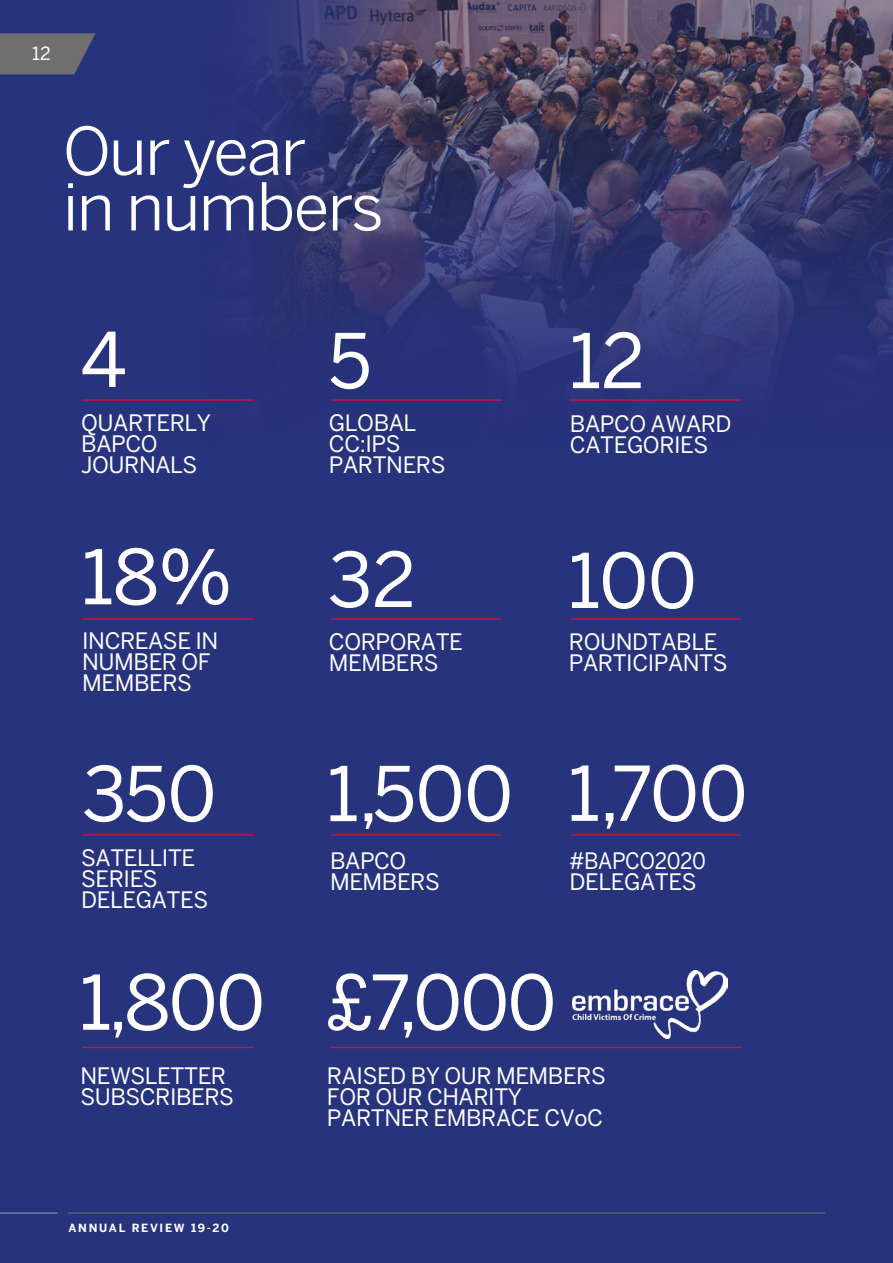
<style>
.page{position:relative;width:893px;height:1263px;background:#28337d}
.page>*{position:absolute;margin:0;border:0;box-sizing:border-box;transform-origin:0 0}
.t1{font:74.7px "Benton Sans";letter-spacing:-.01em;color:#fff}
.t2{font:65.25px/55.5px "Benton Sans";letter-spacing:-.025em;color:#fff}
.t3{font:22.5px/21px "Benton Sans";letter-spacing:-.02em;color:#fff}
.t4{font:22.5px/21px "Benton Sans";letter-spacing:-.02em;color:#fff;scale:.93 1}
.t5{font:18px "Benton Sans";color:#fff}
.t6{font:700 11.25px "Benton Sans";letter-spacing:.15em;color:#fff}
</style>
<div class="page">
<img style="left:253px;top:0;width:640px;height:401px">
<hr style="left:82px;top:399px;width:171px;height:2px;background:#cd1236">
<hr style="left:82px;top:1047px;width:171px;height:1px;background:#cd1236">
<hr style="left:82px;top:618px;width:171px;height:1px;background:#cd1236">
<hr style="left:82px;top:834px;width:171px;height:1px;background:#cd1236">
<hr style="left:331px;top:399px;width:171px;height:2px;background:#cd1236">
<hr style="left:331px;top:1047px;width:410px;height:1px;background:#cd1236">
<hr style="left:331px;top:618px;width:171px;height:1px;background:#cd1236">
<hr style="left:331px;top:834px;width:171px;height:1px;background:#cd1236">
<hr style="left:570px;top:399px;width:171px;height:2px;background:#cd1236">
<hr style="left:570px;top:618px;width:171px;height:1px;background:#cd1236">
<hr style="left:570px;top:834px;width:171px;height:1px;background:#cd1236">
<img style="left:573px;top:971px;width:155px;height:67px">
<svg style="left:0;top:33px;width:95px;height:41px;background:#676870"></svg>
<hr style="left:68px;top:1213px;width:757px;height:1px;background:#706f6f">
<hr style="left:0;top:1213px;width:57px;height:1px;background:#fff">
<p class="t5" style="left:32px;top:43px;width:20px">12</p>
<h2 class="t2" style="left:63px;top:124px;width:323px">Our year<br>in numbers</h2>
<h1 class="t1" style="left:80px;top:315px;width:48px">4</h1>
<p class="t3" style="left:81px;top:412px;width:131px">QUARTERLY<br>BAPCO<br>JOURNALS</p>
<h1 class="t1" style="left:81px;top:532px;width:153px">18%</h1>
<p class="t3" style="left:82px;top:630px;width:138px">INCREASE IN<br>NUMBER OF<br>MEMBERS</p>
<h1 class="t1" style="left:82px;top:749px;width:136px">350</h1>
<p class="t3" style="left:81px;top:847px;width:128px">SATELLITE<br>SERIES<br>DELEGATES</p>
<h1 class="t1" style="left:79px;top:957px;width:188px">1,800</h1>
<p class="t3" style="left:80px;top:1065px;width:155px">NEWSLETTER<br>SUBSCRIBERS</p>
<p class="t6" style="left:69px;top:1221px;width:162px">ANNUAL REVIEW 19-20</p>
<h1 class="t1" style="left:328px;top:316px;width:45px">5</h1>
<p class="t3" style="left:329px;top:412px;width:118px">GLOBAL<br>CC:IPS<br>PARTNERS</p>
<h1 class="t1" style="left:328px;top:535px;width:90px">32</h1>
<p class="t3" style="left:329px;top:631px;width:136px">CORPORATE<br>MEMBERS</p>
<h1 class="t1" style="left:326px;top:749px;width:188px">1,500</h1>
<p class="t3" style="left:330px;top:850px;width:111px">BAPCO<br>MEMBERS</p>
<h1 class="t1" style="left:569px;top:316px;width:78px">12</h1>
<p class="t3" style="left:570px;top:413px;width:163px">BAPCO AWARD<br>CATEGORIES</p>
<h1 class="t1" style="left:568px;top:536px;width:131px">100</h1>
<p class="t3" style="left:569px;top:631px;width:160px">ROUNDTABLE<br>PARTICIPANTS</p>
<h1 class="t1" style="left:568px;top:749px;width:182px">1,700</h1>
<p class="t4" style="left:570px;top:850px;width:148px">#BAPCO2020<br>DELEGATES</p>
<h1 class="t1" style="left:326px;top:957px;width:232px">£7,000</h1>
<p class="t3" style="left:327px;top:1065px;width:280px">RAISED BY OUR MEMBERS<br>FOR OUR CHARITY<br>PARTNER EMBRACE CVoC</p>
</div>
